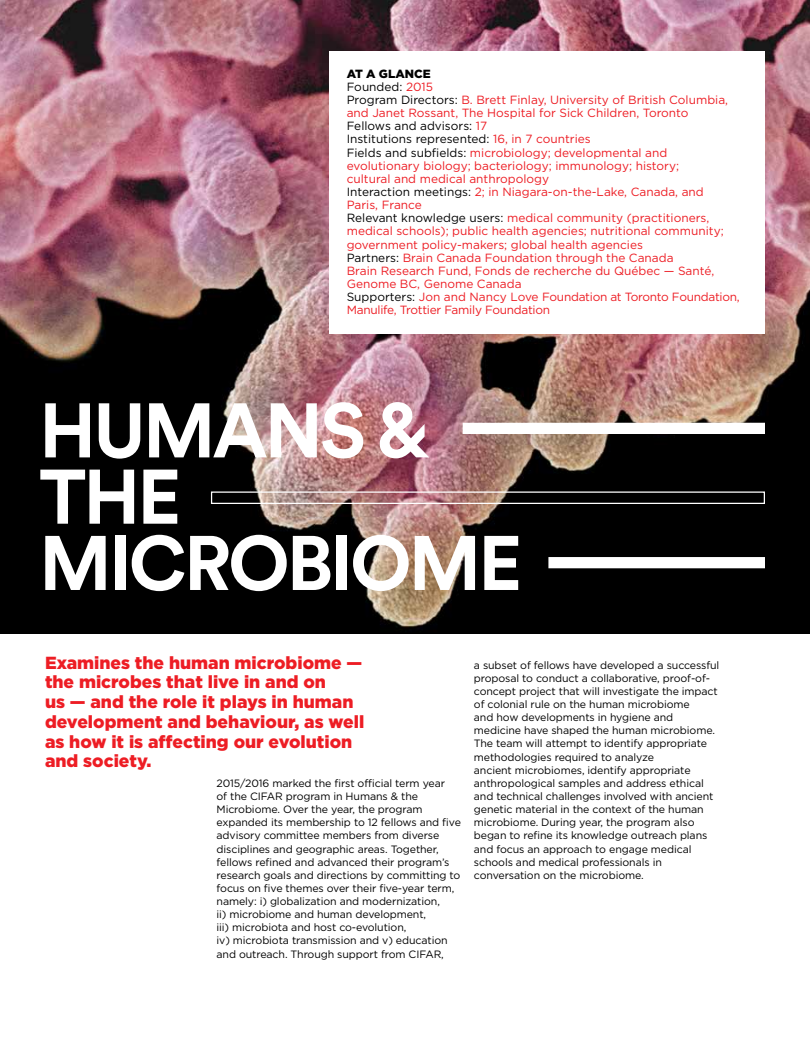
<style>
.page{position:relative;width:810px;height:1058px;background:#fff}
.page>*{position:absolute;margin:0;border:0;box-sizing:border-box;transform-origin:0 0}
.t1{font:700 76.25px/66.2px "Circular Std";letter-spacing:-.04em;color:#fff}
.t2{font:900 17.5px/19.8px "Gotham";color:#ed1d24}
.t3{font:11.88px/13.1px "Gotham";color:#ed1d24}
.t4{font:10.62px/13.1px "Gotham";letter-spacing:-.01em;color:#000}
.s1{font-weight:900;color:#000}
.s2{color:#000}
</style>
<div class="page">
<img style="left:0;top:0;width:810px;height:633px">
<div style="left:548px;top:557px;width:217px;height:11px;background:#fff"></div>
<div style="left:463px;top:423px;width:302px;height:11px;background:#fff"></div>
<div style="left:211px;top:491px;width:554px;height:13px;border:1px solid #fff"></div>
<div style="left:330px;top:52px;width:435px;height:282px;background:#fff"></div>
<p class="t3" style="left:347px;top:67px;width:395px"><span class="s1">AT A GLANCE<br></span><span class="s2">Founded:</span> 2015<br><span class="s2">Program Directors:</span> B. Brett Finlay, University of British Columbia, and Janet Rossant, The Hospital for Sick Children, Toronto<br><span class="s2">Fellows and advisors:</span> 17<br><span class="s2">Institutions represented:</span> 16, in 7 countries<br><span class="s2">Fields and subfields:</span> microbiology; developmental and evolutionary biology; bacteriology; immunology; history;<br>cultural and medical anthropology<br><span class="s2">Interaction meetings:</span> 2; in Niagara-on-the-Lake, Canada, and<br>Paris, France<br><span class="s2">Relevant knowledge users:</span> medical community (practitioners, medical schools); public health agencies; nutritional community; government policy-makers; global health agencies<br><span class="s2">Partners:</span> Brain Canada Foundation through the Canada<br>Brain Research Fund, Fonds de recherche du Québec — Santé, Genome BC, Genome Canada<br><span class="s2">Supporters:</span> Jon and Nancy Love Foundation at Toronto Foundation, Manulife, Trottier Family Foundation</p>
<h1 class="t1" style="left:39px;top:396px;width:485px">HUMANS &amp;<br>THE<br>MICROBIOME</h1>
<h2 class="t2" style="left:45px;top:652px;width:321px">Examines the human microbiome — the microbes that live in and on<br>us — and the role it plays in human development and behaviour, as well as how it is affecting our evolution and society.</h2>
<p class="t4" style="left:217px;top:776px;width:246px">2015/2016 marked the first official term year<br>of the CIFAR program in Humans &amp; the Microbiome. Over the year, the program expanded its membership to 12 fellows and five advisory committee members from diverse disciplines and geographic areas. Together, fellows refined and advanced their program’s research goals and directions by committing to focus on five themes over their five-year term, namely: i) globalization and modernization,<br>ii) microbiome and human development,<br>iii) microbiota and host co-evolution,<br>iv) microbiota transmission and v) education and outreach. Through support from CIFAR,</p>
<p class="t4" style="left:474px;top:658px;width:247px">a subset of fellows have developed a successful proposal to conduct a collaborative, proof-of&shy;concept project that will investigate the impact of colonial rule on the human microbiome<br>and how developments in hygiene and medicine have shaped the human microbiome.<br>The team will attempt to identify appropriate methodologies required to analyze<br>ancient microbiomes, identify appropriate anthropological samples and address ethical and technical challenges involved with ancient genetic material in the context of the human microbiome. During year, the program also began to refine its knowledge outreach plans and focus an approach to engage medical schools and medical professionals in conversation on the microbiome.</p>
</div>
